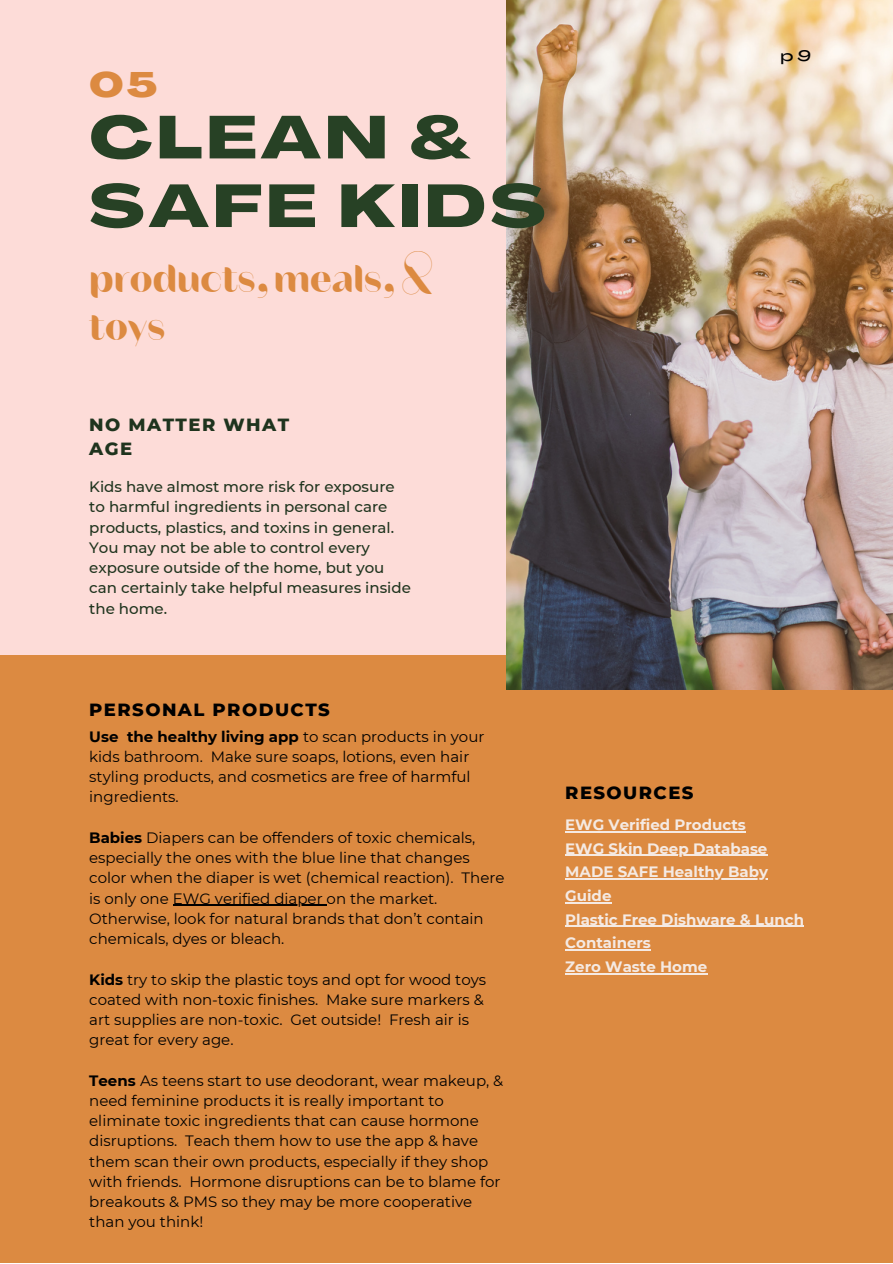
<style>
.page{position:relative;width:893px;height:1264px;background:#fff}
.page>*{position:absolute;margin:0;border:0;box-sizing:border-box;transform-origin:0 0}
.t1{font:800 59.55px/68.6px "Agrandir Grand";letter-spacing:.07em;color:#274125}
.t2{font:48px/47.2px "Rigot";color:#dc8a41}
.t3{font:800 34.95px "Agrandir Grand";color:#dc8a41}
.t4{font:800 18px "Montserrat";letter-spacing:.08em;color:#000}
.t5{font:800 18px/24.8px "Montserrat";letter-spacing:.08em;color:#1f341e}
.t6{font:15px/20.2px "Montserrat";color:#000}
.t7{font:500 15px/20.2px "Montserrat";color:#1f341e}
.t8{font:700 15px/23.5px "Montserrat";color:#f5eae3}
.t9{font:500 15px "Agrandir Grand";color:#000}
.s1{font-weight:700}
</style>
<div class="page">
<div style="left:0;top:0;width:892px;height:1262px;background:#fddcd8"></div>
<div style="left:0;top:655px;width:892px;height:607px;background:#dc8a41"></div>
<hr style="left:173px;top:904px;width:153px;height:1px;background:#000">
<hr style="left:565px;top:831px;width:180px;height:1px;background:#f5eae3">
<hr style="left:565px;top:854px;width:202px;height:2px;background:#f5eae3">
<hr style="left:565px;top:878px;width:203px;height:1px;background:#f5eae3">
<hr style="left:565px;top:902px;width:46px;height:1px;background:#f5eae3">
<hr style="left:565px;top:925px;width:239px;height:1px;background:#f5eae3">
<hr style="left:565px;top:949px;width:86px;height:1px;background:#f5eae3">
<hr style="left:565px;top:973px;width:142px;height:1px;background:#f5eae3">
<img style="left:506px;top:0;width:386px;height:689px">
<p class="t3" style="left:89px;top:70px;width:69px">05</p>
<p class="t1" style="left:89px;top:109px;width:457px">CLEAN &amp;<br>SAFE KIDS</p>
<p class="t2" style="left:89px;top:252px;width:344px">products,meals,&amp; toys</p>
<p class="t5" style="left:89px;top:412px;width:201px">NO MATTER WHAT<br>AGE</p>
<p class="t7" style="left:89px;top:476px;width:323px">Kids have almost more risk for exposure to harmful ingredients in personal care products, plastics, and toxins in general.<br>You may not be able to control every exposure outside of the home, but you can certainly take helpful measures inside the home.</p>
<p class="t9" style="left:780px;top:50px;width:32px">p 9</p>
<p class="t4" style="left:89px;top:698px;width:242px">PERSONAL PRODUCTS</p>
<p class="t6" style="left:89px;top:726px;width:396px"><span class="s1">Use the healthy living app</span> to scan products in your kids bathroom. Make sure soaps, lotions, even hair styling products, and cosmetics are free of harmful ingredients.</p>
<p class="t6" style="left:89px;top:827px;width:416px"><span class="s1">Babies</span> Diapers can be offenders of toxic chemicals, especially the ones with the blue line that changes color when the diaper is wet (chemical reaction). There is only one EWG verified diaper on the market.<br>Otherwise, look for natural brands that don’t contain chemicals, dyes or bleach.</p>
<p class="t6" style="left:89px;top:969px;width:398px"><span class="s1">Kids</span> try to skip the plastic toys and opt for wood toys coated with non-toxic finishes. Make sure markers &amp; art supplies are non-toxic. Get outside! Fresh air is great for every age.</p>
<p class="t6" style="left:89px;top:1070px;width:415px"><span class="s1">Teens</span> As teens start to use deodorant, wear makeup, &amp; need feminine products it is really important to eliminate toxic ingredients that can cause hormone disruptions. Teach them how to use the app &amp; have them scan their own products, especially if they shop with friends. Hormone disruptions can be to blame for breakouts &amp; PMS so they may be more cooperative than you think!</p>
<p class="t4" style="left:565px;top:781px;width:130px">RESOURCES</p>
<p class="t8" style="left:565px;top:813px;width:182px">EWG Verified Products</p>
<p class="t8" style="left:565px;top:836px;width:204px">EWG Skin Deep Database</p>
<p class="t8" style="left:565px;top:860px;width:204px">MADE SAFE Healthy Baby<br>Guide</p>
<p class="t8" style="left:565px;top:907px;width:240px">Plastic Free Dishware &amp; Lunch<br>Containers</p>
<p class="t8" style="left:565px;top:954px;width:143px">Zero Waste Home</p>
</div>
